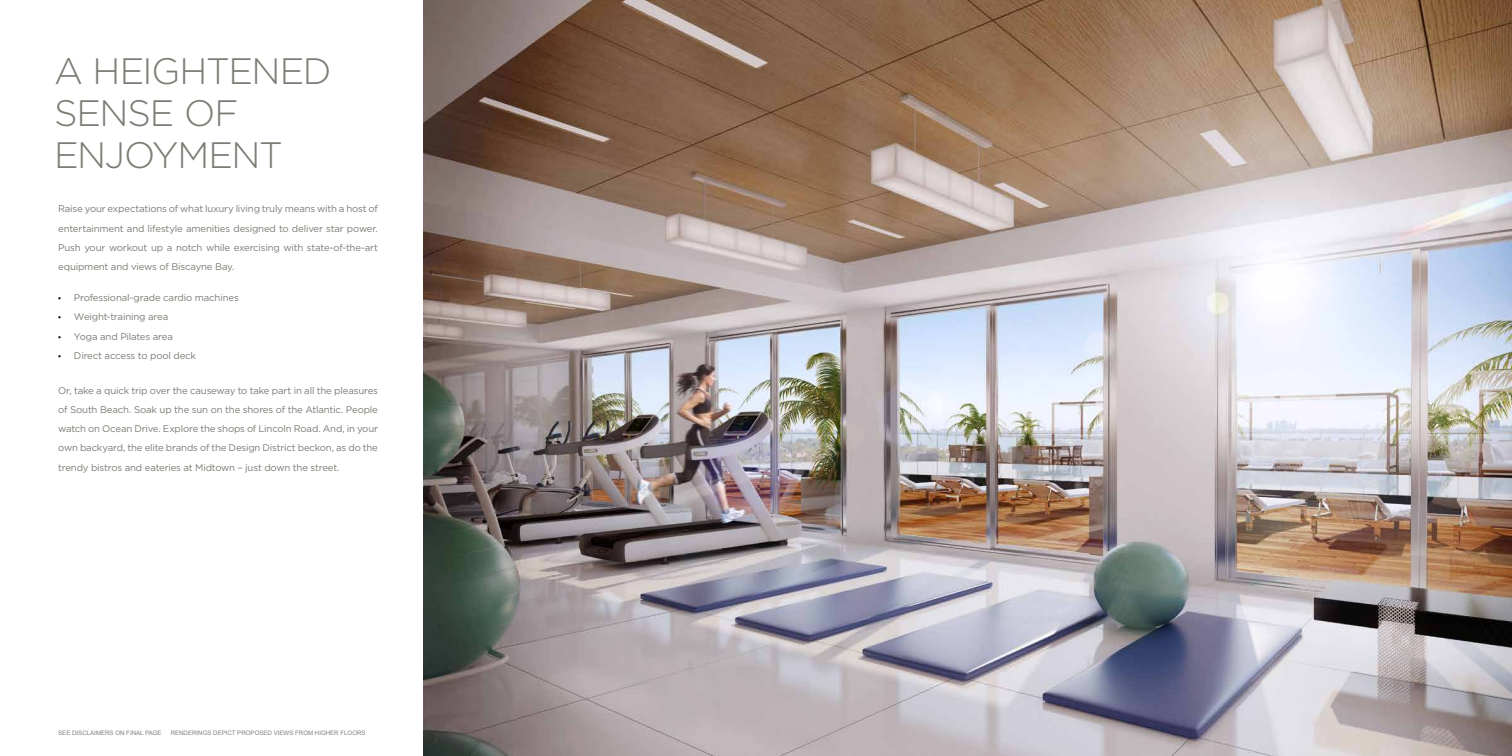
<style>
.page{position:relative;width:1512px;height:756px;background:#fff}
.page>*{position:absolute;margin:0;border:0;box-sizing:border-box;transform-origin:0 0}
.t1{font:300 36.75px/42px "Gotham";letter-spacing:-.03em;color:#7c7b74}
.t2{font:9.62px/19.2px "Gotham";letter-spacing:-.02em;color:#7c7b74;text-align:justify}
.t3{font:6.12px "Arial";color:#7d8280}
.s1{font-family:"Myriad Pro";font-size:10.5px;color:#000}
</style>
<div class="page">
<img style="left:423px;top:0;width:1089px;height:756px">
<h1 class="t1" style="left:54px;top:49px;width:279px">A HEIGHTENED<br>SENSE OF<br>ENJOYMENT</h1>
<p class="t2" style="left:58px;top:199px;width:321px">Raise your expectations of what luxury living truly means with a host of entertainment and lifestyle amenities designed to deliver star power.<br>Push your workout up a notch while exercising with state-of-the-art equipment and views of Biscayne Bay.</p>
<p class="t2" style="left:58px;top:288px;width:182px"><span class="s1">•</span> Professional-grade cardio machines</p>
<p class="t2" style="left:58px;top:307px;width:112px"><span class="s1">•</span> Weight-training area</p>
<p class="t2" style="left:58px;top:326px;width:116px"><span class="s1">•</span> Yoga and Pilates area</p>
<p class="t2" style="left:58px;top:346px;width:139px"><span class="s1">•</span> Direct access to pool deck</p>
<p class="t2" style="left:58px;top:380px;width:321px">Or, take a quick trip over the causeway to take part in all the pleasures of South Beach. Soak up the sun on the shores of the Atlantic. People watch on Ocean Drive. Explore the shops of Lincoln Road. And, in your own backyard, the elite brands of the Design District beckon, as do the trendy bistros and eateries at Midtown – just down the street.</p>
<p class="t3" style="left:58px;top:729px;width:105px">SEE DISCLAIMERS ON FINAL PAGE</p>
<p class="t3" style="left:171px;top:729px;width:196px">RENDERINGS DEPICT PROPOSED VIEWS FROM HIGHER FLOORS</p>
</div>
